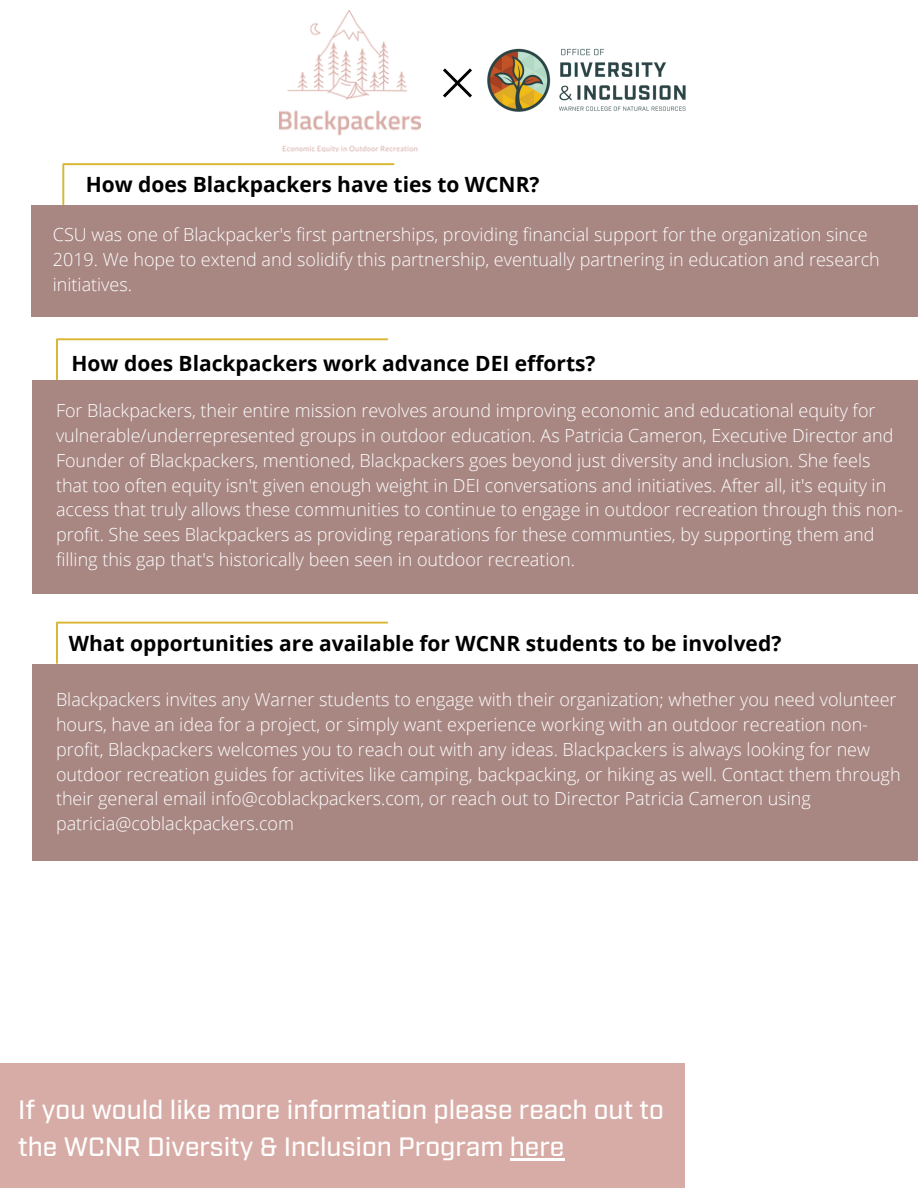
<style>
.page{position:relative;width:918px;height:1188px;background:#fff}
.page>*{position:absolute;margin:0;border:0;box-sizing:border-box;transform-origin:0 0}
.t1{font:500 26.55px/37.2px "Industry";color:#fff}
.t2{font:700 21px "Open Sans";color:#000}
.t3{font:300 18px/24.8px "Open Sans";color:#fff}
</style>
<div class="page">
<div style="left:0;top:1063px;width:685px;height:125px;background:#d8aca6"></div>
<hr style="left:510px;top:1158px;width:54px;height:3px;background:#fff">
<hr style="left:56px;top:340px;width:2px;height:40px;background:#d9b530">
<hr style="left:57px;top:338px;width:330px;height:2px;background:#d9b530">
<div style="left:32px;top:381px;width:886px;height:213px;background:#a88783"></div>
<hr style="left:56px;top:624px;width:2px;height:39px;background:#d9b530">
<hr style="left:57px;top:622px;width:330px;height:2px;background:#d9b530">
<div style="left:32px;top:664px;width:886px;height:197px;background:#a88783"></div>
<hr style="left:62px;top:165px;width:2px;height:40px;background:#d9b530">
<hr style="left:63px;top:163px;width:331px;height:2px;background:#d9b530">
<div style="left:32px;top:205px;width:886px;height:112px;background:#a88783"></div>
<img style="left:487px;top:48px;width:199px;height:64px">
<svg style="left:443px;top:68px;width:29px;height:30px"></svg>
<img style="left:279px;top:11px;width:142px;height:140px">
<p class="t2" style="left:86px;top:170px;width:455px">How does Blackpackers have ties to WCNR?</p>
<p class="t3" style="left:53px;top:222px;width:829px">CSU was one of Blackpacker's first partnerships, providing financial support for the organization since<br>2019. We hope to extend and solidify this partnership, eventually partnering in education and research initiatives.</p>
<p class="t2" style="left:72px;top:349px;width:526px">How does Blackpackers work advance DEI efforts?</p>
<p class="t3" style="left:56px;top:398px;width:849px">For Blackpackers, their entire mission revolves around improving economic and educational equity for vulnerable/underrepresented groups in outdoor education. As Patricia Cameron, Executive Director and Founder of Blackpackers, mentioned, Blackpackers goes beyond just diversity and inclusion. She feels that too often equity isn't given enough weight in DEI conversations and initiatives. After all, it's equity in access that truly allows these communities to continue to engage in outdoor recreation through this non&shy;profit. She sees Blackpackers as providing reparations for these communties, by supporting them and filling this gap that's historically been seen in outdoor recreation.</p>
<p class="t2" style="left:69px;top:628px;width:714px">What opportunities are available for WCNR students to be involved?</p>
<p class="t3" style="left:56px;top:687px;width:846px">Blackpackers invites any Warner students to engage with their organization; whether you need volunteer hours, have an idea for a project, or simply want experience working with an outdoor recreation non&shy;profit, Blackpackers welcomes you to reach out with any ideas. Blackpackers is always looking for new outdoor recreation guides for activites like camping, backpacking, or hiking as well. Contact them through their general email info@coblackpackers.com, or reach out to Director Patricia Cameron using patricia@coblackpackers.com</p>
<p class="t1" style="left:18px;top:1089px;width:647px">If you would like more information please reach out to the WCNR Diversity &amp; Inclusion Program here</p>
</div>
